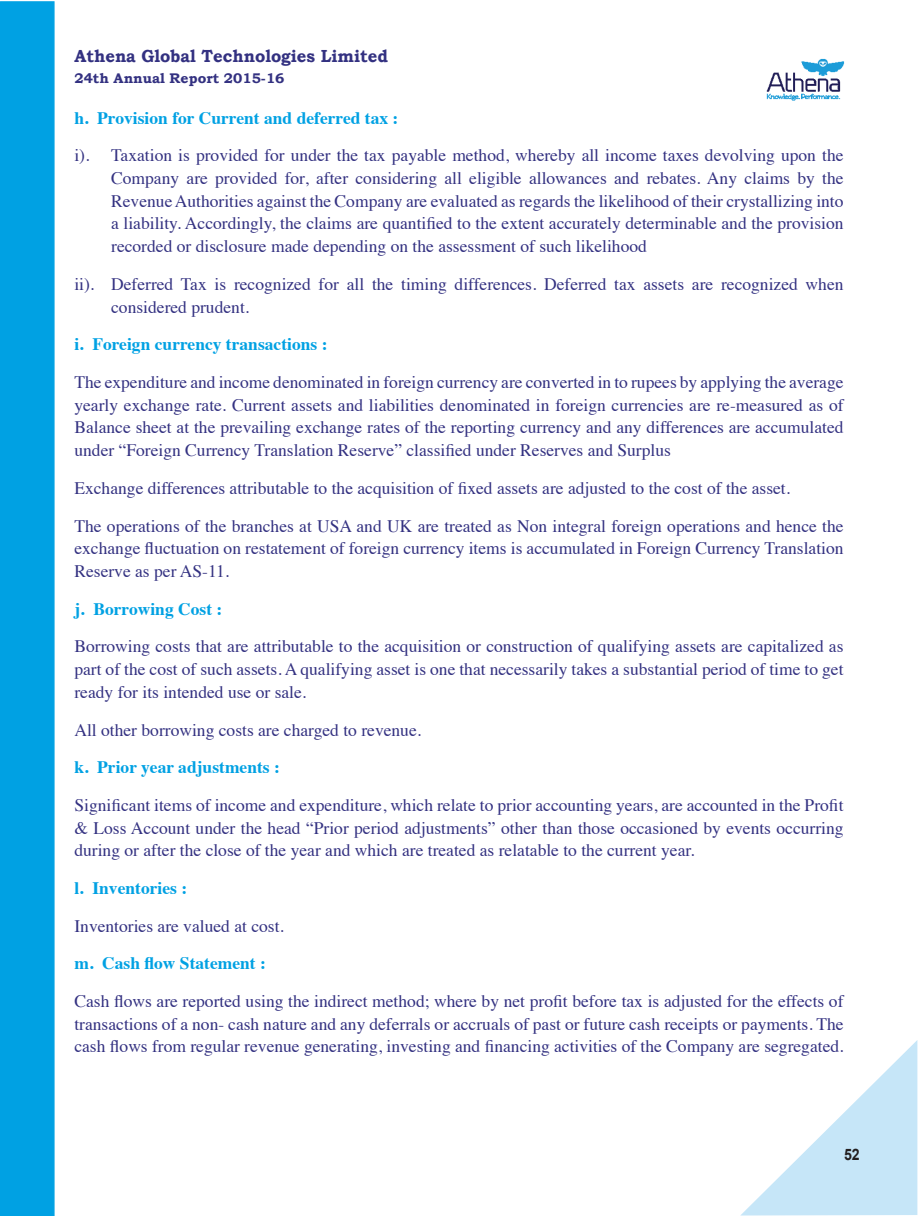
<style>
.page{position:relative;width:918px;height:1216px;background:#fff}
.page>*{position:absolute;margin:0;border:0;box-sizing:border-box;transform-origin:0 0}
.t1{font:17.5px/22.8px "Times";color:#333181;text-align:justify}
.t2{font:700 17.5px "Times";color:#00a1e3}
.t3{font:700 17.5px "Bookman Old Style";color:#333181;scale:.95 1}
.t4{font:700 15.75px "Arial";color:#231f20;scale:.9 1}
.t5{font:700 14px "Bookman Old Style";color:#333181}
</style>
<div class="page">
<svg style="left:741px;top:1040px;width:176px;height:175px"></svg>
<div style="left:0;top:1px;width:55px;height:1214px;background:#00a1e3"></div>
<img style="left:766px;top:58px;width:79px;height:43px">
<p class="t3" style="left:74px;top:46px;width:332px">Athena Global Technologies Limited</p>
<p class="t5" style="left:74px;top:70px;width:211px">24th Annual Report 2015-16</p>
<p class="t2" style="left:74px;top:101px;width:325px">h. Provision for Current and deferred tax :</p>
<p class="t1" style="left:111px;top:142px;width:734px;text-indent:-37px">i). Taxation is provided for under the tax payable method, whereby all income taxes devolving upon the Company are provided for, after considering all eligible allowances and rebates. Any claims by the Revenue Authorities against the Company are evaluated as regards the likelihood of their crystallizing into a liability. Accordingly, the claims are quantified to the extent accurately determinable and the provision recorded or disclosure made depending on the assessment of such likelihood</p>
<p class="t1" style="left:111px;top:271px;width:734px;text-indent:-37px">ii). Deferred Tax is recognized for all the timing differences. Deferred tax assets are recognized when considered prudent.</p>
<p class="t2" style="left:74px;top:327px;width:255px">i. Foreign currency transactions :</p>
<p class="t1" style="left:74px;top:369px;width:770px">The expenditure and income denominated in foreign currency are converted in to rupees by applying the average yearly exchange rate. Current assets and liabilities denominated in foreign currencies are re-measured as of Balance sheet at the prevailing exchange rates of the reporting currency and any differences are accumulated under “Foreign Currency Translation Reserve” classified under Reserves and Surplus</p>
<p class="t1" style="left:74px;top:467px;width:770px;line-height:37.6px">Exchange differences attributable to the acquisition of fixed assets are adjusted to the cost of the asset.<br>The operations of the branches at USA and UK are treated as Non integral foreign operations and hence the</p>
<p class="t1" style="left:74px;top:535px;width:770px">exchange fluctuation on restatement of foreign currency items is accumulated in Foreign Currency Translation<br>Reserve as per AS-11.</p>
<p class="t2" style="left:74px;top:592px;width:149px">j. Borrowing Cost :</p>
<p class="t1" style="left:74px;top:633px;width:770px">Borrowing costs that are attributable to the acquisition or construction of qualifying assets are capitalized as part of the cost of such assets. A qualifying asset is one that necessarily takes a substantial period of time to get ready for its intended use or sale.</p>
<p class="t1" style="left:74px;top:716px;width:348px">All other borrowing costs are charged to revenue.</p>
<p class="t2" style="left:74px;top:750px;width:207px">k. Prior year adjustments :</p>
<p class="t1" style="left:74px;top:792px;width:770px">Significant items of income and expenditure, which relate to prior accounting years, are accounted in the Profit &amp; Loss Account under the head “Prior period adjustments” other than those occasioned by events occurring during or after the close of the year and which are treated as relatable to the current year.</p>
<p class="t2" style="left:74px;top:871px;width:114px">l. Inventories :</p>
<p class="t1" style="left:74px;top:912px;width:211px">Inventories are valued at cost.</p>
<p class="t2" style="left:74px;top:946px;width:193px">m. Cash flow Statement :</p>
<p class="t1" style="left:74px;top:988px;width:770px">Cash flows are reported using the indirect method; where by net profit before tax is adjusted for the effects of transactions of a non- cash nature and any deferrals or accruals of past or future cash receipts or payments. The cash flows from regular revenue generating, investing and financing activities of the Company are segregated.</p>
<p class="t4" style="left:844px;top:1143px;width:19px">52</p>
</div>
